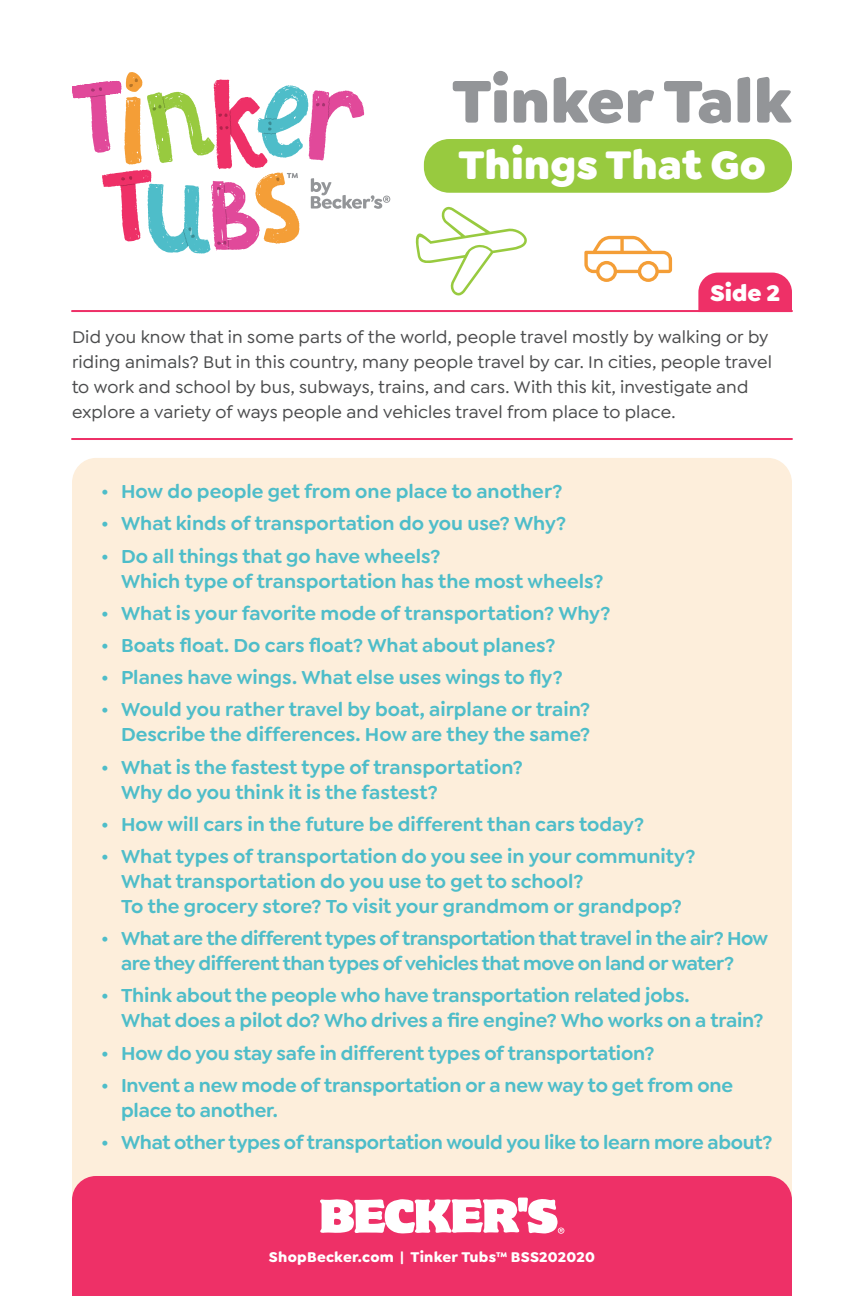
<style>
.page{position:relative;width:864px;height:1296px;background:#fff}
.page>*{position:absolute;margin:0;border:0;box-sizing:border-box;transform-origin:0 0}
.t1{font:900 64px "Goldplay";color:#939598}
.t2{font:900 42.4px "Goldplay";color:#fff}
.t3{font:900 24px "Goldplay";color:#fff}
.t4{font:600 20px/25px "Goldplay";letter-spacing:-.005em;color:#4ebdc9}
.t5{font:600 20px/25px "Goldplay";letter-spacing:-.025em;color:#4ebdc9}
.t6{font:500 18px/25px "Goldplay";letter-spacing:.01em;color:#4b4c4d}
.t7{font:700 15px "Goldplay";letter-spacing:.015em;color:#fff}
</style>
<div class="page">
<div style="left:72px;top:458px;width:720px;height:718px;background:#fdeedb"></div>
<hr style="left:72px;top:310px;width:720px;height:2px;background:#ee3067">
<hr style="left:72px;top:438px;width:720px;height:2px;background:#ee3067">
<div style="left:698px;top:273px;width:94px;height:37px;background:#ee3067"></div>
<div style="left:72px;top:1176px;width:720px;height:120px;background:#ee3067"></div>
<svg style="left:320px;top:1197px;width:244px;height:37px"></svg>
<svg style="left:72px;top:72px;width:318px;height:182px"></svg>
<div style="left:424px;top:139px;width:368px;height:54px;background:#98ca3f;border-radius:25px"></div>
<svg style="left:415px;top:207px;width:112px;height:89px"></svg>
<svg style="left:584px;top:236px;width:88px;height:46px"></svg>
<h1 class="t1" style="left:452px;top:58px;width:341px">Tinker Talk</h1>
<h2 class="t2" style="left:459px;top:136px;width:309px">Things That Go</h2>
<p class="t3" style="left:710px;top:277px;width:72px">Side 2</p>
<p class="t6" style="left:72px;top:325px;width:702px">Did you know that in some parts of the world, people travel mostly by walking or by riding animals? But in this country, many people travel by car. In cities, people travel to work and school by bus, subways, trains, and cars. With this kit, investigate and explore a variety of ways people and vehicles travel from place to place.</p>
<p class="t4" style="left:101px;top:479px;width:463px">• How do people get from one place to another?</p>
<p class="t4" style="left:101px;top:511px;width:467px">• What kinds of transportation do you use? Why?</p>
<p class="t4" style="left:121px;top:543px;width:484px;text-indent:-20px">• Do all things that go have wheels?<br>Which type of transportation has the most wheels?</p>
<p class="t4" style="left:101px;top:600px;width:511px">• What is your favorite mode of transportation? Why?</p>
<p class="t4" style="left:101px;top:633px;width:456px">• Boats float. Do cars float? What about planes?</p>
<p class="t4" style="left:101px;top:665px;width:463px">• Planes have wings. What else uses wings to fly?</p>
<p class="t4" style="left:101px;top:697px;width:491px;text-align:right">• Would you rather travel by boat, airplane or train?<br>Describe the differences. How are they the same?</p>
<p class="t4" style="left:121px;top:754px;width:403px;text-indent:-20px">• What is the fastest type of transportation?<br>Why do you think it is the fastest?</p>
<p class="t4" style="left:101px;top:811px;width:545px">• How will cars in the future be different than cars today?</p>
<p class="t4" style="left:121px;top:844px;width:576px;text-indent:-20px">• What types of transportation do you see in your community?<br>What transportation do you use to get to school?<br>To the grocery store? To visit your grandmom or grandpop?</p>
<p class="t5" style="left:121px;top:926px;width:649px;text-indent:-20px">• What are the different types of transportation that travel in the air? How are they different than types of vehicles that move on land or water?</p>
<p class="t4" style="left:121px;top:983px;width:644px;text-indent:-20px">• Think about the people who have transportation related jobs.<br>What does a pilot do? Who drives a fire engine? Who works on a train?</p>
<p class="t4" style="left:101px;top:1040px;width:555px">• How do you stay safe in different types of transportation?</p>
<p class="t4" style="left:121px;top:1072px;width:614px;text-indent:-20px">• Invent a new mode of transportation or a new way to get from one place to another.</p>
<p class="t4" style="left:101px;top:1130px;width:673px">• What other types of transportation would you like to learn more about?</p>
<p class="t7" style="left:269px;top:1247px;width:328px">ShopBecker.com | Tinker Tubs™ BSS202020</p>
</div>
